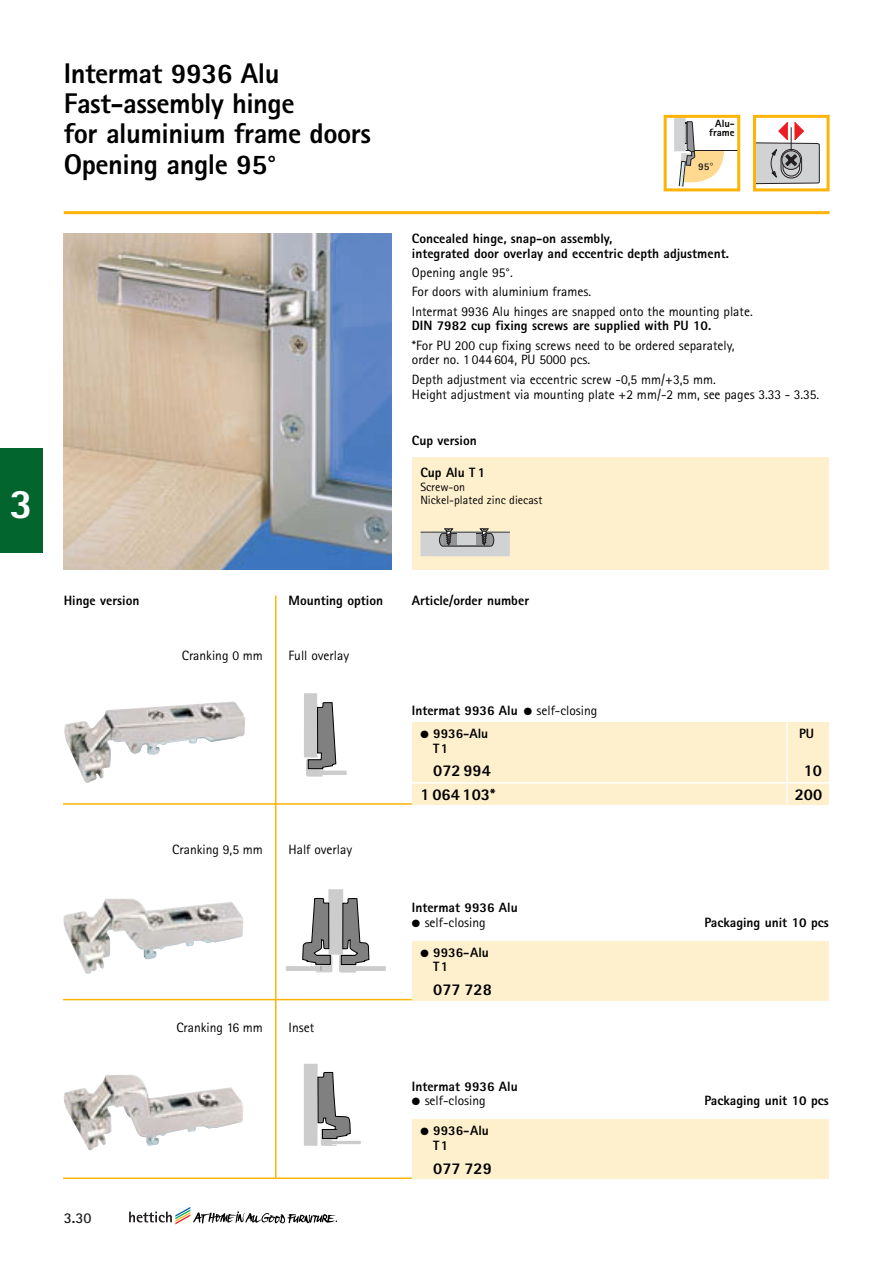
<style>
.page{position:relative;width:893px;height:1262px;background:#fff}
.page>*{position:absolute;margin:0;border:0;box-sizing:border-box;transform-origin:0 0}
.t1{font:800 42px "Rotis Sans Ser ROM";color:#fff}
.t2{font:800 28.5px/30px "Rotis Sans Serif";letter-spacing:-.015em;color:#000}
.t3{font:800 16.5px "Rotis Sans Serif";color:#000}
.t4{font:700 15px "Rotis Sans Serif";color:#231f20}
.t5{font:13.5px/19.2px "Rotis Sans Serif";color:#000}
.t6{font:800 13.5px/14.9px "Rotis Sans Serif";color:#000}
.t7{font:12px/13.5px "Rotis Sans Serif";color:#000}
.t8{font:800 10.5px/9px "Rotis Sans Serif";color:#000;text-align:center}
.t9{font:800 10.2px "Rotis Sans Serif";color:#231f20}
.s1{font-weight:800}
.s2{font-weight:400}
</style>
<div class="page">
<svg style="left:129px;top:1207px;width:208px;height:17px"></svg>
<div style="left:0;top:449px;width:43px;height:104px;background:#01652d"></div>
<hr style="left:64px;top:211px;width:765px;height:3px;background:#ffb305">
<img style="left:64px;top:234px;width:327px;height:336px">
<img style="left:64px;top:701px;width:182px;height:82px">
<img style="left:64px;top:1074px;width:179px;height:76px">
<img style="left:63px;top:898px;width:180px;height:76px">
<hr style="left:275px;top:595px;width:1px;height:583px;background:#ffb305">
<div style="left:304px;top:693px;width:13px;height:64px;background:#ccc"></div>
<svg style="left:306px;top:701px;width:41px;height:76px"></svg>
<svg style="left:286px;top:889px;width:100px;height:83px"></svg>
<div style="left:304px;top:1063px;width:13px;height:82px;background:#ccc"></div>
<svg style="left:351px;top:1141px;width:10px;height:3px"></svg>
<svg style="left:317px;top:1071px;width:34px;height:75px"></svg>
<hr style="left:63px;top:803px;width:349px;height:1px;background:#ffb305">
<hr style="left:63px;top:998px;width:349px;height:2px;background:#ffb305">
<hr style="left:63px;top:1177px;width:349px;height:2px;background:#ffb305">
<hr style="left:685px;top:150px;width:53px;height:1px;background:#231f20">
<div style="left:663px;top:115px;width:77px;height:76px;border:3px solid #ffb305"></div>
<svg style="left:757px;top:122px;width:63px;height:63px"></svg>
<div style="left:753px;top:115px;width:76px;height:76px;border:3px solid #ffb305"></div>
<div style="left:412px;top:457px;width:416px;height:113px;background:#fff0cd"></div>
<hr style="left:420px;top:531px;width:90px;height:2px;background:#6c6e70">
<div style="left:420px;top:533px;width:90px;height:23px;background:#d1d2d4"></div>
<div style="left:442px;top:533px;width:48px;height:13px;background:#939598"></div>
<hr style="left:442px;top:546px;width:48px;height:1px;background:#231f20">
<hr style="left:442px;top:533px;width:49px;height:1px;background:#231f20">
<div style="left:457px;top:533px;width:19px;height:12px;background:#d1d2d4"></div>
<svg style="left:480px;top:528px;width:14px;height:18px"></svg>
<svg style="left:439px;top:528px;width:14px;height:18px"></svg>
<div style="left:412px;top:722px;width:416px;height:82px;background:#fff0cd"></div>
<div style="left:412px;top:941px;width:416px;height:59px;background:#fff0cd"></div>
<div style="left:412px;top:1119px;width:416px;height:60px;background:#fff0cd"></div>
<hr style="left:786px;top:722px;width:1px;height:81px;background:#fff">
<hr style="left:411px;top:782px;width:418px;height:1px;background:#fff">
<svg style="left:674px;top:116px;width:50px;height:71px"></svg>
<p class="t1" style="left:10px;top:488px;width:25px">3</p>
<p class="t2" style="left:64px;top:62px;width:309px">Intermat 9936 Alu<br>Fast-assembly hinge<br>for aluminium frame doors<br>Opening angle 95°</p>
<p class="t8" style="left:709px;top:120px;width:27px">Alu&shy;frame</p>
<p class="t9" style="left:698px;top:163px;width:13px">95</p>
<p class="t6" style="left:412px;top:233px;width:318px">Concealed hinge, snap-on assembly,<br>integrated door overlay and eccentric depth adjustment.</p>
<p class="t5" style="left:412px;top:264px;width:342px">Opening angle 95°.<br>For doors with aluminium frames.<br>Intermat 9936 Alu hinges are snapped onto the mounting plate.</p>
<p class="t5" style="left:412px;top:318px;width:324px"><span class="s1">DIN 7982 cup fixing screws are supplied with PU 10. </span>*For PU 200 cup fixing screws need to be ordered separately,</p>
<p class="t5" style="left:412px;top:352px;width:305px">order no. 1 044 604, PU 5000 pcs.<br>Depth adjustment via eccentric screw -0,5 mm/+3,5 mm.</p>
<p class="t5" style="left:412px;top:386px;width:408px">Height adjustment via mounting plate +2 mm/-2 mm, see pages 3.33 - 3.35.</p>
<p class="t6" style="left:412px;top:435px;width:66px">Cup version</p>
<p class="t6" style="left:420px;top:466px;width:66px">Cup Alu T 1</p>
<p class="t7" style="left:420px;top:481px;width:123px">Screw-on<br>Nickel-plated zinc diecast</p>
<p class="t6" style="left:64px;top:594px;width:77px">Hinge version</p>
<p class="t6" style="left:288px;top:594px;width:96px">Mounting option</p>
<p class="t4" style="left:64px;top:1212px;width:29px">3.30</p>
<p class="t5" style="left:182px;top:647px;width:83px">Cranking 0 mm</p>
<p class="t5" style="left:288px;top:647px;width:62px">Full overlay</p>
<p class="t5" style="left:172px;top:841px;width:92px">Cranking 9,5 mm</p>
<p class="t5" style="left:288px;top:841px;width:65px">Half overlay</p>
<p class="t5" style="left:176px;top:1019px;width:88px">Cranking 16 mm</p>
<p class="t5" style="left:288px;top:1019px;width:27px">Inset</p>
<p class="t6" style="left:412px;top:594px;width:119px">Article/order number</p>
<p class="t6" style="left:412px;top:704px;width:187px">Intermat 9936 Alu ● <span class="s2">self-closing</span></p>
<p class="t6" style="left:420px;top:727px;width:69px">● 9936-Alu</p>
<p class="t6" style="left:799px;top:727px;width:16px">PU</p>
<p class="t6" style="left:433px;top:742px;width:17px">T1</p>
<p class="t3" style="left:433px;top:765px;width:59px">072 994</p>
<p class="t3" style="left:803px;top:765px;width:20px">10</p>
<p class="t3" style="left:420px;top:788px;width:76px">1 064 103*</p>
<p class="t3" style="left:794px;top:788px;width:29px">200</p>
<p class="t6" style="left:412px;top:901px;width:107px">Intermat 9936 Alu</p>
<p class="t5" style="left:412px;top:914px;width:75px">● self-closing</p>
<p class="t6" style="left:704px;top:916px;width:126px">Packaging unit 10 pcs</p>
<p class="t6" style="left:433px;top:946px;width:57px;text-indent:-13px">● 9936-Alu<br>T1</p>
<p class="t3" style="left:433px;top:983px;width:60px">077 728</p>
<p class="t6" style="left:412px;top:1080px;width:107px">Intermat 9936 Alu</p>
<p class="t5" style="left:412px;top:1092px;width:75px">● self-closing</p>
<p class="t6" style="left:704px;top:1094px;width:126px">Packaging unit 10 pcs</p>
<p class="t6" style="left:433px;top:1124px;width:57px;text-indent:-13px">● 9936-Alu<br>T1</p>
<p class="t3" style="left:433px;top:1162px;width:60px">077 729</p>
</div>
